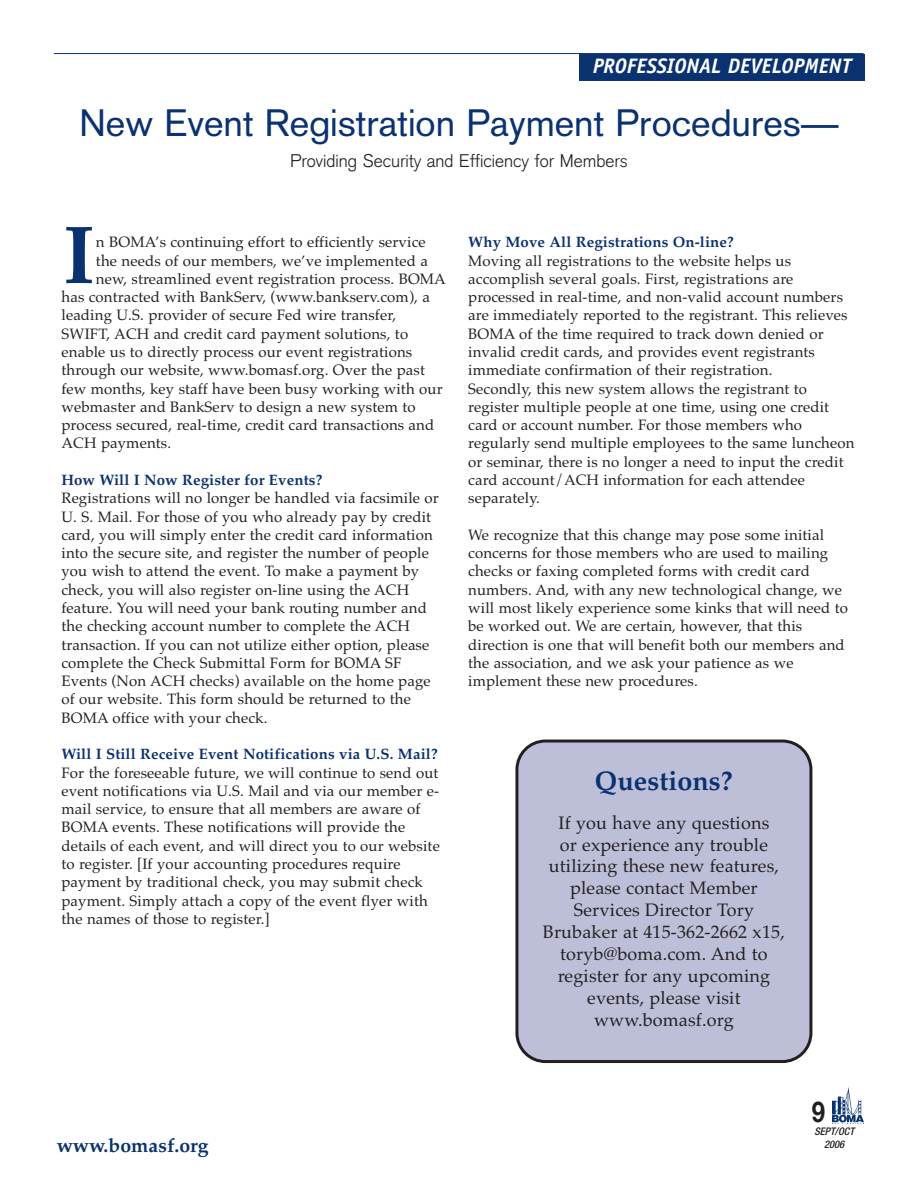
<style>
.page{position:relative;width:918px;height:1188px;background:#fff}
.page>*{position:absolute;margin:0;border:0;box-sizing:border-box;transform-origin:0 0}
.t1{font:700 82.5px "Palatino";color:#0b3270}
.t2{font:37.5px "Akzidenz Grotesk";color:#0b3270}
.t3{font:700 28.8px "Helvetica Neue";color:#231f20;scale:.83 1}
.t4{font:27px "Palatino Bold Os F";color:#0b3270}
.t5{font:italic 700 21px "Officina Sans";color:#fff}
.t6{font:19.5px "Palatino Bold Os F";color:#0b3270}
.t7{font:18px/21.9px "Palatino";letter-spacing:.01em;color:#231f20;text-align:center}
.t8{font:300 18px "Akzidenz Grotesk";color:#231f20}
.t9{font:15px/18.3px "Palatino";letter-spacing:.01em;color:#231f20}
.t10{font:700 15px "Palatino";letter-spacing:.01em;color:#0b3270}
.t11{font:italic 500 condensed 10.5px/13.5px "Helvetica Neue";color:#231f20;text-align:center}
</style>
<div class="page">
<div style="left:579px;top:54px;width:286px;height:27px;background:#0b3270"></div>
<img style="left:833px;top:1087px;width:30px;height:37px">
<hr style="left:54px;top:53px;width:810px;height:1px;background:#0b3270">
<div style="left:515px;top:740px;width:297px;height:323px;background:#bcbfd7"></div>
<h3 class="t5" style="left:593px;top:58px;width:260px">PROFESSIONAL DEVELOPMENT</h3>
<h2 class="t2" style="left:79px;top:109px;width:761px">New Event Registration Payment Procedures—</h2>
<p class="t8" style="left:290px;top:154px;width:339px">Providing Security and Efficiency for Members</p>
<h1 class="t1" style="left:62px;top:207px;width:34px">I</h1>
<p class="t9" style="left:96px;top:233px;width:331px">n BOMA’s continuing effort to efficiently service</p>
<p class="t9" style="left:96px;top:251px;width:333px">the needs of our members, we’ve implemented a</p>
<p class="t9" style="left:96px;top:270px;width:352px">new, streamlined event registration process. BOMA</p>
<p class="t9" style="left:61px;top:288px;width:370px">has contracted with BankServ, (www.bankserv.com), a</p>
<p class="t9" style="left:61px;top:306px;width:336px">leading U.S. provider of secure Fed wire transfer,</p>
<p class="t9" style="left:61px;top:324px;width:348px">SWIFT, ACH and credit card payment solutions, to</p>
<p class="t9" style="left:61px;top:343px;width:352px">enable us to directly process our event registrations</p>
<p class="t9" style="left:61px;top:361px;width:365px">through our website, www.bomasf.org. Over the past</p>
<p class="t9" style="left:61px;top:379px;width:383px">few months, key staff have been busy working with our</p>
<p class="t9" style="left:61px;top:398px;width:356px">webmaster and BankServ to design a new system to</p>
<p class="t9" style="left:61px;top:416px;width:374px">process secured, real-time, credit card transactions and</p>
<p class="t9" style="left:61px;top:434px;width:111px">ACH payments.</p>
<p class="t10" style="left:61px;top:471px;width:262px">How Will I Now Register for Events?</p>
<p class="t9" style="left:61px;top:489px;width:379px">Registrations will no longer be handled via facsimile or U. S. Mail. For those of you who already pay by credit card, you will simply enter the credit card information into the secure site, and register the number of people you wish to attend the event. To make a payment by check, you will also register on-line using the ACH feature. You will need your bank routing number and the checking account number to complete the ACH transaction. If you can not utilize either option, please complete the Check Submittal Form for BOMA SF Events (Non ACH checks) available on the home page of our website. This form should be returned to the BOMA office with your check.</p>
<p class="t10" style="left:61px;top:745px;width:378px">Will I Still Receive Event Notifications via U.S. Mail?</p>
<p class="t9" style="left:61px;top:763px;width:380px">For the foreseeable future, we will continue to send out event notifications via U.S. Mail and via our member e&shy;mail service, to ensure that all members are aware of BOMA events. These notifications will provide the details of each event, and will direct you to our website to register. [If your accounting procedures require payment by traditional check, you may submit check payment. Simply attach a copy of the event flyer with the names of those to register.]</p>
<p class="t10" style="left:468px;top:233px;width:267px">Why Move All Registrations On-line?</p>
<p class="t9" style="left:468px;top:251px;width:388px">Moving all registrations to the website helps us accomplish several goals. First, registrations are processed in real-time, and non-valid account numbers are immediately reported to the registrant. This relieves BOMA of the time required to track down denied or invalid credit cards, and provides event registrants immediate confirmation of their registration.<br>Secondly, this new system allows the registrant to register multiple people at one time, using one credit card or account number. For those members who regularly send multiple employees to the same luncheon or seminar, there is no longer a need to input the credit card account/ACH information for each attendee separately.</p>
<p class="t9" style="left:468px;top:526px;width:381px">We recognize that this change may pose some initial concerns for those members who are used to mailing checks or faxing completed forms with credit card numbers. And, with any new technological change, we will most likely experience some kinks that will need to be worked out. We are certain, however, that this direction is one that will benefit both our members and the association, and we ask your patience as we implement these new procedures.</p>
<h3 class="t4" style="left:595px;top:771px;width:139px">Questions?</h3>
<p class="t7" style="left:543px;top:811px;width:244px">If you have any questions<br>or experience any trouble utilizing these new features, please contact Member<br>Services Director Tory<br>Brubaker at 415-362-2662 x15, toryb@boma.com. And to register for any upcoming events, please visit www.bomasf.org</p>
<h3 class="t6" style="left:57px;top:1138px;width:154px">www.bomasf.org</h3>
<h3 class="t3" style="left:812px;top:1102px;width:18px">9</h3>
<p class="t11" style="left:814px;top:1125px;width:41px">SEPT/OCT<br>2006</p>
</div>
